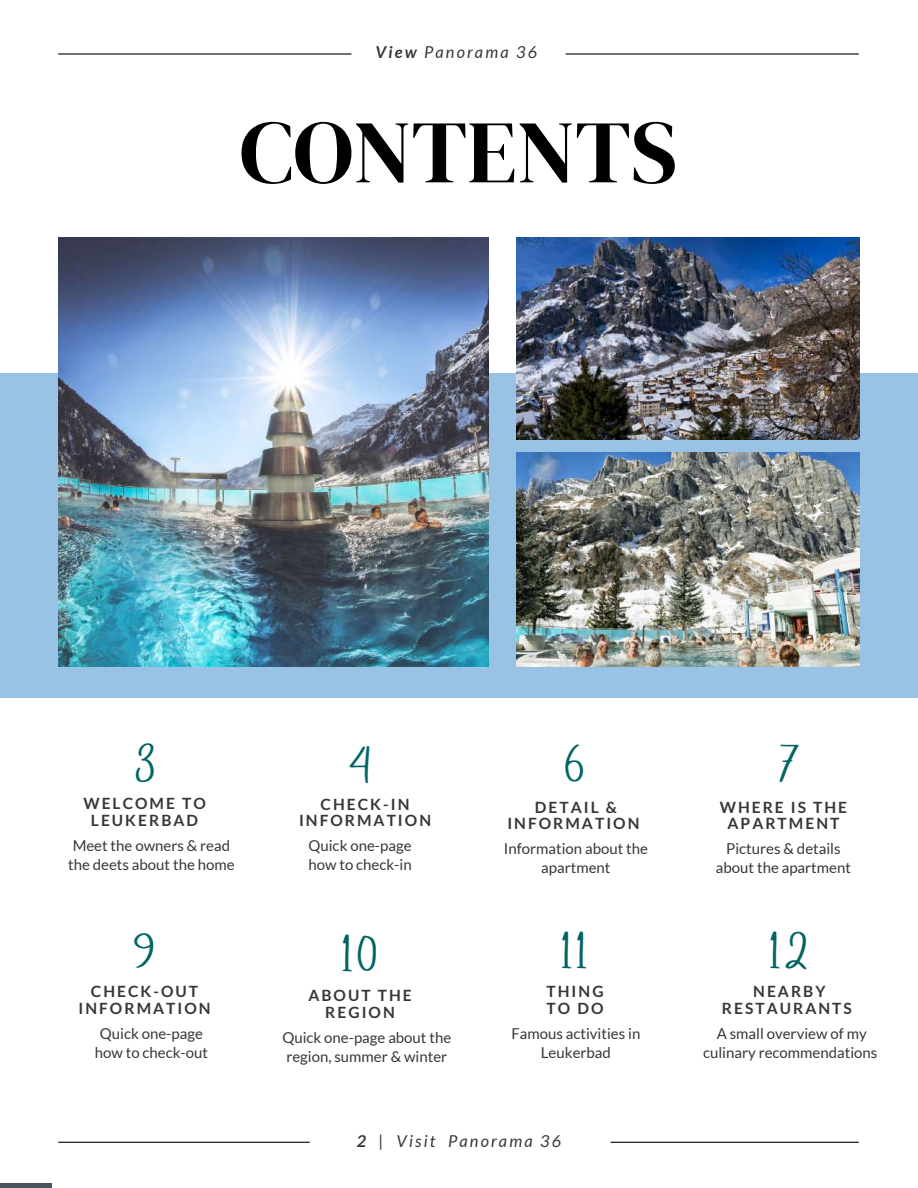
<style>
.page{position:relative;width:918px;height:1188px;background:#fff}
.page>*{position:absolute;margin:0;border:0;box-sizing:border-box;transform-origin:0 0}
.t1{font:89.1px "DM Serif Display";color:#000}
.t2{font:33.6px "Amsterdam Two";color:#026563}
.t3{font:italic 16.35px "Lato";letter-spacing:.13em;color:#373737}
.t4{font:700 15.6px/16.8px "Lato";letter-spacing:.13em;color:#373737;text-align:center}
.t5{font:15px/19.2px "Lato";color:#373737;text-align:center}
.s1{font-weight:700}
</style>
<div class="page">
<hr style="left:59px;top:53px;width:292px;height:2px;background:#000">
<hr style="left:566px;top:53px;width:292px;height:2px;background:#000">
<hr style="left:59px;top:1142px;width:250px;height:1px;background:#000">
<hr style="left:611px;top:1142px;width:247px;height:1px;background:#000">
<div style="left:0;top:1183px;width:52px;height:5px;background:#49555d"></div>
<div style="left:0;top:373px;width:918px;height:325px;background:#99c3e4"></div>
<img style="left:59px;top:237px;width:430px;height:430px">
<img style="left:517px;top:237px;width:343px;height:203px">
<img style="left:517px;top:452px;width:343px;height:215px">
<p class="t3" style="left:375px;top:42px;width:163px"><span class="s1">View</span> Panorama 36</p>
<h1 class="t1" style="left:240px;top:90px;width:439px">CONTENTS</h1>
<h2 class="t2" style="left:135px;top:749px;width:21px">3</h2>
<p class="t4" style="left:83px;top:795px;width:124px">WELCOME TO<br>LEUKERBAD</p>
<p class="t5" style="left:68px;top:836px;width:168px">Meet the owners &amp; read the deets about the home</p>
<h2 class="t2" style="left:134px;top:937px;width:23px">9</h2>
<p class="t4" style="left:79px;top:983px;width:134px">CHECK-OUT<br>INFORMATION</p>
<p class="t5" style="left:95px;top:1024px;width:115px">Quick one-page how to check-out</p>
<h2 class="t2" style="left:349px;top:753px;width:23px">4</h2>
<p class="t4" style="left:299px;top:795px;width:134px">CHECK-IN<br>INFORMATION</p>
<p class="t5" style="left:308px;top:836px;width:105px;text-align:left">Quick one-page how to check-in</p>
<h2 class="t2" style="left:343px;top:941px;width:36px">10</h2>
<p class="t4" style="left:308px;top:986px;width:105px">ABOUT THE<br>REGION</p>
<p class="t5" style="left:282px;top:1027px;width:170px;text-align:left">Quick one-page about the region, summer &amp; winter</p>
<h2 class="t2" style="left:566px;top:749px;width:21px">6</h2>
<p class="t4" style="left:507px;top:798px;width:134px">DETAIL &amp;<br>INFORMATION</p>
<p class="t5" style="left:504px;top:839px;width:146px">Information about the apartment</p>
<h2 class="t2" style="left:562px;top:937px;width:27px">11</h2>
<p class="t4" style="left:547px;top:983px;width:59px;text-align:left">THING<br>TO DO</p>
<p class="t5" style="left:511px;top:1024px;width:130px">Famous activities in<br>Leukerbad</p>
<p class="t3" style="left:357px;top:1130px;width:206px"><span class="s1">2</span> | Visit Panorama 36</p>
<h2 class="t2" style="left:780px;top:749px;width:20px">7</h2>
<p class="t4" style="left:720px;top:798px;width:129px">WHERE IS THE<br>APARTMENT</p>
<p class="t5" style="left:716px;top:839px;width:137px">Pictures &amp; details about the apartment</p>
<h2 class="t2" style="left:771px;top:937px;width:39px">12</h2>
<p class="t4" style="left:722px;top:983px;width:131px">NEARBY<br>RESTAURANTS</p>
<p class="t5" style="left:703px;top:1024px;width:176px">A small overview of my culinary recommendations</p>
</div>
